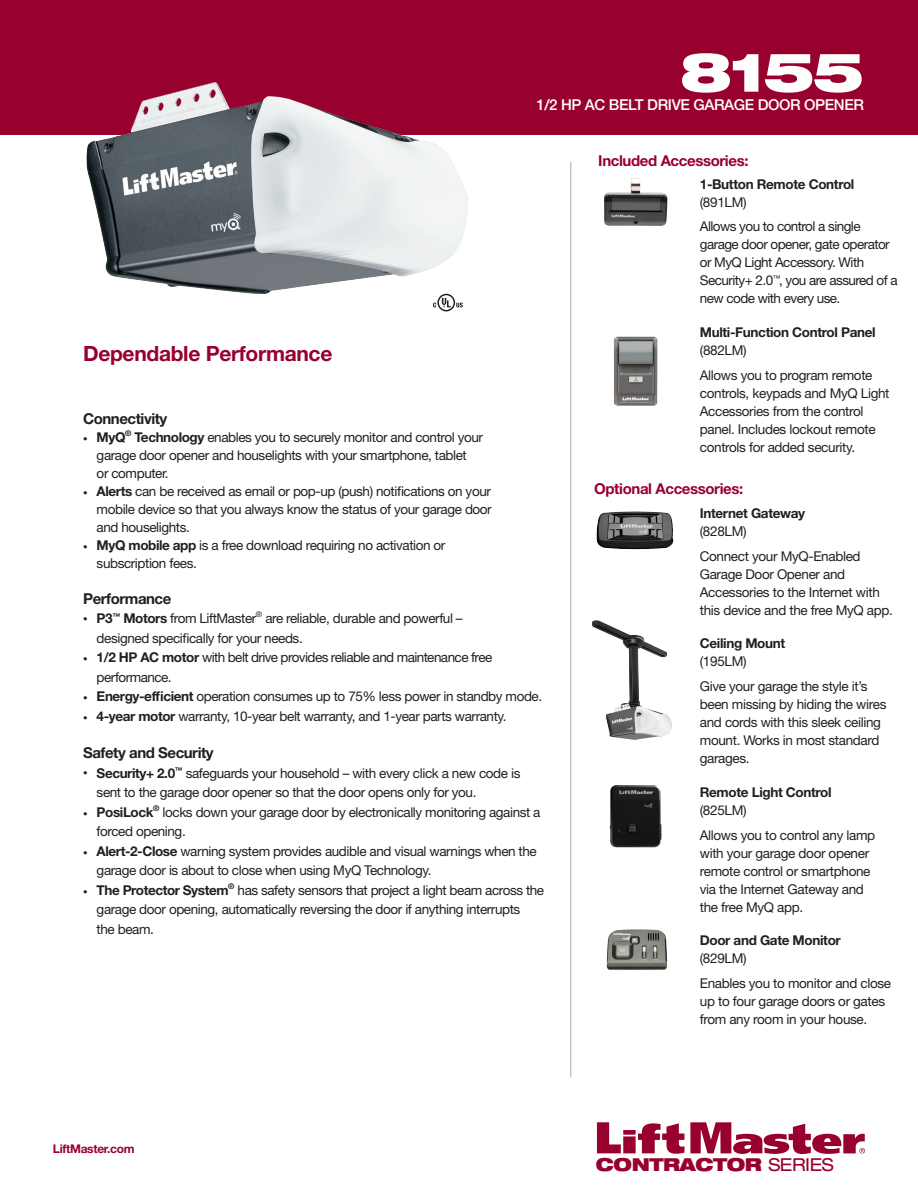
<style>
.page{position:relative;width:918px;height:1188px;background:#fff}
.page>*{position:absolute;margin:0;border:0;box-sizing:border-box;transform-origin:0 0}
.t1{font:900 expanded 54px "Helvetica Neue LT Std";color:#fff}
.t2{font:700 21px "Helvetica Neue LT Std";letter-spacing:-.015em;color:#98012d}
.t3{font:900 expanded 17.85px "Helvetica Neue LT Std";letter-spacing:-.025em;color:#98012d}
.t4{font:700 15px "Helvetica Neue LT Std";letter-spacing:-.03em;color:#231f20}
.t5{font:700 15px "Helvetica Neue LT Std";letter-spacing:-.025em;color:#98012d}
.t6{font:500 15px "Helvetica Neue LT Std";letter-spacing:-.025em;color:#fff}
.t7{font:13.5px/18px "Helvetica Neue LT Std";letter-spacing:-.03em;color:#231f20}
.t8{font:700 13.5px "Helvetica Neue LT Std";letter-spacing:-.025em;color:#231f20}
.t9{font:700 12px "Helvetica Neue LT Std";letter-spacing:-.025em;color:#98012d}
.s1{font-weight:700;font-size:9px}
.s2{font-weight:700}
.s3{font-size:9px}
.s4{font-weight:400}
</style>
<div class="page">
<div style="left:0;top:0;width:918px;height:135px;background:#98012d"></div>
<hr style="left:570px;top:162px;width:1px;height:915px;background:#a8a9ad">
<img style="left:597px;top:511px;width:76px;height:38px">
<img style="left:607px;top:929px;width:60px;height:41px">
<img style="left:610px;top:785px;width:52px;height:62px">
<img style="left:604px;top:179px;width:63px;height:47px">
<img style="left:614px;top:337px;width:43px;height:69px">
<svg style="left:597px;top:1122px;width:87px;height:32px"></svg>
<svg style="left:690px;top:1122px;width:175px;height:32px"></svg>
<img style="left:86px;top:82px;width:382px;height:230px">
<img style="left:592px;top:620px;width:80px;height:120px">
<h1 class="t1" style="left:680px;top:37px;width:186px">8155</h1>
<p class="t6" style="left:536px;top:95px;width:329px">1/2 HP AC BELT DRIVE GARAGE DOOR OPENER</p>
<h2 class="t2" style="left:83px;top:341px;width:251px">Dependable Performance</h2>
<p class="t4" style="left:83px;top:409px;width:86px">Connectivity</p>
<p class="t7" style="left:97px;top:428px;width:388px;text-indent:-13px"><span class="s1">•</span> <span class="s2">MyQ</span><sup>®</sup> <span class="s2">Technology</span> enables you to securely monitor and control your garage door opener and houselights with your smartphone, tablet<br>or computer.</p>
<p class="t7" style="left:97px;top:482px;width:397px;text-align:justify;text-indent:-14px"><span class="s1">•</span> <span class="s2">Alerts</span> can be received as email or pop-up (push) notifications on your mobile device so that you always know the status of your garage door and houselights.</p>
<p class="t7" style="left:97px;top:536px;width:350px;text-indent:-14px"><span class="s1">•</span> <span class="s2">MyQ mobile app</span> is a free download requiring no activation or subscription fees.</p>
<p class="t4" style="left:83px;top:589px;width:90px">Performance</p>
<p class="t7" style="left:97px;top:609px;width:368px;line-height:19.5px;text-indent:-14px"><span class="s3">•</span> <span class="s2">P3</span><sup>™</sup> <span class="s2">Motors</span> from LiftMaster<sup>®</sup> are reliable, durable and powerful – designed specifically for your needs.</p>
<p class="t7" style="left:97px;top:648px;width:397px;line-height:19.5px;text-indent:-13px"><span class="s1">•</span> <span class="s2">1/2 HP AC motor</span> with belt drive provides reliable and maintenance free performance.</p>
<p class="t7" style="left:83px;top:687px;width:461px"><span class="s1">•</span> <span class="s2">Energy-efficient</span> operation consumes up to 75% less power in standby mode.</p>
<p class="t7" style="left:83px;top:707px;width:425px"><span class="s1">•</span> <span class="s2">4-year motor</span> warranty, 10-year belt warranty, and 1-year parts warranty.</p>
<p class="t4" style="left:83px;top:744px;width:132px">Safety and Security</p>
<p class="t7" style="left:97px;top:763px;width:425px;line-height:19.5px;text-indent:-14px"><span class="s3">•</span> <span class="s2">Security+ 2.0</span><sup>™</sup> safeguards your household – with every click a new code is sent to the garage door opener so that the door opens only for you.</p>
<p class="t7" style="left:97px;top:802px;width:445px;line-height:19.5px;text-indent:-13px"><span class="s3">•</span> <span class="s2">PosiLock</span><sup>®</sup> locks down your garage door by electronically monitoring against a forced opening.</p>
<p class="t7" style="left:97px;top:841px;width:442px;line-height:19.5px;text-indent:-14px"><span class="s3">•</span> <span class="s2">Alert-2-Close</span> warning system provides audible and visual warnings when the garage door is about to close when using MyQ Technology.</p>
<p class="t7" style="left:97px;top:880px;width:449px;line-height:19.5px;text-indent:-14px"><span class="s3">•</span> <span class="s2">The Protector System</span><sup>®</sup> has safety sensors that project a light beam across the garage door opening, automatically reversing the door if anything interrupts<br>the beam.</p>
<p class="t9" style="left:53px;top:1142px;width:83px">LiftMaster.com</p>
<p class="t5" style="left:598px;top:152px;width:152px">Included Accessories:</p>
<p class="t8" style="left:700px;top:175px;width:156px">1-Button Remote Control</p>
<p class="t7" style="left:700px;top:189px;width:162px;line-height:24.8px">(891LM)<br>Allows you to control a single</p>
<p class="t7" style="left:700px;top:235px;width:199px">garage door opener, gate operator or MyQ Light Accessory. With<br>Security+ 2.0<sup>™</sup>, you are assured of a new code with every use.</p>
<p class="t8" style="left:700px;top:324px;width:177px">Multi-Function Control Panel</p>
<p class="t7" style="left:700px;top:338px;width:174px;line-height:24.8px">(882LM)<br>Allows you to program remote</p>
<p class="t7" style="left:700px;top:384px;width:191px">controls, keypads and MyQ Light<br>Accessories from the control panel. Includes lockout remote controls for added security.</p>
<p class="t5" style="left:594px;top:479px;width:151px">Optional Accessories:</p>
<p class="t8" style="left:700px;top:505px;width:107px">Internet Gateway</p>
<p class="t7" style="left:700px;top:519px;width:162px;line-height:24.8px">(828LM)<br>Connect your MyQ-Enabled</p>
<p class="t7" style="left:700px;top:565px;width:195px">Garage Door Opener and<br>Accessories to the Internet with this device and the free MyQ app.</p>
<p class="t8" style="left:700px;top:635px;width:87px">Ceiling Mount</p>
<p class="t7" style="left:700px;top:649px;width:169px;line-height:24.8px">(195LM)<br>Give your garage the style it’s</p>
<p class="t7" style="left:700px;top:695px;width:188px">been missing by hiding the wires and cords with this sleek ceiling mount. Works in most standard garages.</p>
<p class="t8" style="left:700px;top:784px;width:133px">Remote Light Control</p>
<p class="t7" style="left:700px;top:798px;width:177px;line-height:24.8px">(825LM)<br>Allows you to control any lamp</p>
<p class="t7" style="left:700px;top:844px;width:172px">with your garage door opener remote control or smartphone via the Internet Gateway and the free MyQ app.</p>
<p class="t8" style="left:700px;top:932px;width:142px">Door and Gate Monitor</p>
<p class="t7" style="left:700px;top:946px;width:193px;line-height:24.8px">(829LM)<br>Enables you to monitor and close</p>
<p class="t7" style="left:700px;top:992px;width:187px">up to four garage doors or gates from any room in your house.</p>
<h3 class="t3" style="left:596px;top:1153px;width:239px">CONTRACTOR <span class="s4">SERIES</span></h3>
</div>
